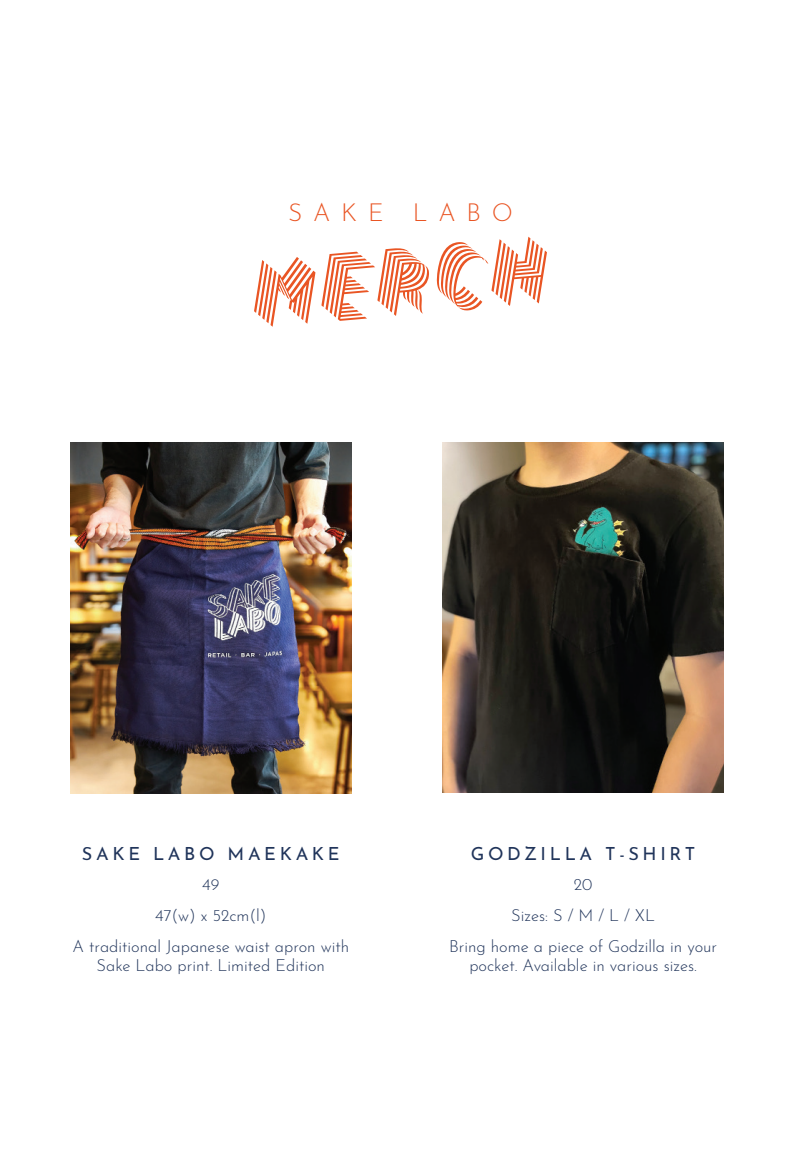
<style>
.page{position:relative;width:794px;height:1166px;background:#fff}
.page>*{position:absolute;margin:0;border:0;box-sizing:border-box;transform-origin:0 0}
.t1{font:300 24.5px "Josefin Sans";letter-spacing:.44em;color:#e95524}
.t2{font:18.03px "Josefin Sans";letter-spacing:.2em;color:#20345a}
.t3{font:300 16.45px/19.8px "Josefin Sans";color:#20345a;text-align:center}
</style>
<div class="page">
<img style="left:71px;top:443px;width:280px;height:350px">
<img style="left:443px;top:443px;width:280px;height:350px">
<svg style="left:254px;top:237px;width:293px;height:90px"></svg>
<h1 class="t1" style="left:288px;top:193px;width:226px">SAKE LABO</h1>
<p class="t2" style="left:82px;top:839px;width:259px">SAKE LABO MAEKAKE</p>
<p class="t2" style="left:471px;top:839px;width:226px">GODZILLA T-SHIRT</p>
<p class="t3" style="left:202px;top:873px;width:19px">49</p>
<p class="t3" style="left:574px;top:873px;width:20px">20</p>
<p class="t3" style="left:155px;top:904px;width:113px">47(w) x 52cm(l)</p>
<p class="t3" style="left:511px;top:904px;width:145px">Sizes: S / M / L / XL</p>
<p class="t3" style="left:72px;top:934px;width:278px">A traditional Japanese waist apron with<br>Sake Labo print. Limited Edition</p>
<p class="t3" style="left:449px;top:934px;width:270px">Bring home a piece of Godzilla in your pocket. Available in various sizes.</p>
</div>
